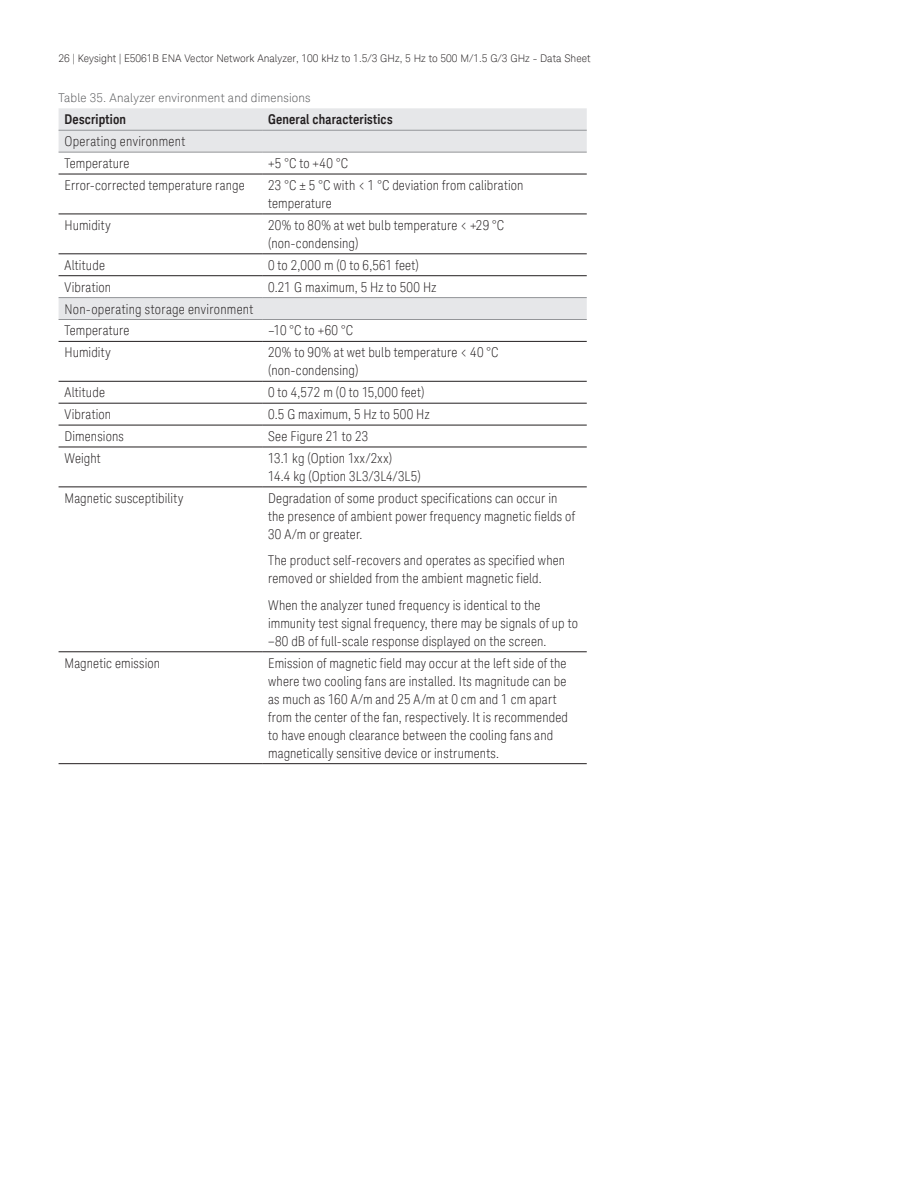
<style>
.page{position:relative;width:918px;height:1188px;background:#fff}
.page>*{position:absolute;margin:0;border:0;box-sizing:border-box;transform-origin:0 0}
.K_Table_Text{font:300 condensed 13.5px/18px "Keysight Sans";letter-spacing:.01em;color:#231f20}
.K_Table_Heading_3{font:300 condensed 13.5px "Keysight Sans";letter-spacing:.02em;color:#231f20}
.K_Table_Heading_1{font:700 13.5px "Keysight Sans Condensed";letter-spacing:.01em;color:#231f20}
.K_Diagrams_and_Figur{font:300 12px "Keysight Sans";letter-spacing:.01em;color:#57585a}
.t1{font:300 10.5px "Keysight Sans";color:#231f20}
</style>
<div class="page">
<svg style="left:59px;top:108px;width:528px;height:211px"></svg>
<hr style="left:59px;top:174px;width:203px;height:1px;background:#231f20">
<hr style="left:262px;top:174px;width:325px;height:1px;background:#231f20">
<hr style="left:59px;top:214px;width:203px;height:1px;background:#231f20">
<hr style="left:262px;top:214px;width:325px;height:1px;background:#231f20">
<hr style="left:59px;top:253px;width:203px;height:1px;background:#231f20">
<hr style="left:262px;top:253px;width:325px;height:1px;background:#231f20">
<hr style="left:59px;top:275px;width:203px;height:1px;background:#231f20">
<hr style="left:262px;top:275px;width:325px;height:1px;background:#231f20">
<hr style="left:59px;top:341px;width:203px;height:1px;background:#231f20">
<hr style="left:262px;top:341px;width:325px;height:1px;background:#231f20">
<hr style="left:59px;top:381px;width:203px;height:1px;background:#231f20">
<hr style="left:262px;top:381px;width:325px;height:1px;background:#231f20">
<hr style="left:59px;top:403px;width:203px;height:1px;background:#231f20">
<hr style="left:262px;top:403px;width:325px;height:1px;background:#231f20">
<hr style="left:59px;top:425px;width:203px;height:1px;background:#231f20">
<hr style="left:262px;top:425px;width:325px;height:1px;background:#231f20">
<hr style="left:59px;top:447px;width:203px;height:1px;background:#231f20">
<hr style="left:262px;top:447px;width:325px;height:1px;background:#231f20">
<hr style="left:59px;top:486px;width:203px;height:1px;background:#231f20">
<hr style="left:262px;top:486px;width:325px;height:1px;background:#231f20">
<hr style="left:59px;top:651px;width:203px;height:1px;background:#231f20">
<hr style="left:262px;top:651px;width:325px;height:1px;background:#231f20">
<hr style="left:59px;top:763px;width:203px;height:1px;background:#231f20">
<hr style="left:262px;top:763px;width:325px;height:1px;background:#231f20">
<hr style="left:59px;top:130px;width:203px;height:1px;background:#939598">
<hr style="left:262px;top:130px;width:325px;height:1px;background:#939598">
<hr style="left:59px;top:152px;width:203px;height:1px;background:#939598">
<hr style="left:262px;top:152px;width:325px;height:1px;background:#939598">
<hr style="left:59px;top:297px;width:203px;height:1px;background:#939598">
<hr style="left:262px;top:297px;width:325px;height:1px;background:#939598">
<hr style="left:59px;top:319px;width:203px;height:1px;background:#939598">
<hr style="left:262px;top:319px;width:325px;height:1px;background:#939598">
<p class="t1" style="left:59px;top:52px;width:534px">26 | Keysight | E5061B ENA Vector Network Analyzer, 100 kHz to 1.5/3 GHz, 5 Hz to 500 M/1.5 G/3 GHz - Data Sheet</p>
<p class="K_Diagrams_and_Figur" style="left:59px;top:91px;width:254px">Table 35. Analyzer environment and dimensions</p>
<p class="K_Table_Heading_1" style="left:65px;top:111px;width:63px">Description</p>
<p class="K_Table_Heading_1" style="left:268px;top:111px;width:126px">General characteristics</p>
<p class="K_Table_Heading_3" style="left:65px;top:133px;width:122px">Operating environment</p>
<p class="K_Table_Text" style="left:65px;top:154px;width:67px">Temperature</p>
<p class="K_Table_Text" style="left:268px;top:154px;width:81px">+5 °C to +40 °C</p>
<p class="K_Table_Text" style="left:65px;top:176px;width:182px">Error-corrected temperature range</p>
<p class="K_Table_Text" style="left:268px;top:176px;width:257px">23 °C ± 5 °C with &lt; 1 °C deviation from calibration temperature</p>
<p class="K_Table_Text" style="left:65px;top:216px;width:48px">Humidity</p>
<p class="K_Table_Text" style="left:268px;top:216px;width:238px">20% to 80% at wet bulb temperature &lt; +29 °C (non-condensing)</p>
<p class="K_Table_Text" style="left:65px;top:256px;width:42px">Altitude</p>
<p class="K_Table_Text" style="left:268px;top:256px;width:152px">0 to 2,000 m (0 to 6,561 feet)</p>
<p class="K_Table_Text" style="left:65px;top:278px;width:48px">Vibration</p>
<p class="K_Table_Text" style="left:268px;top:278px;width:170px">0.21 G maximum, 5 Hz to 500 Hz</p>
<p class="K_Table_Heading_3" style="left:65px;top:301px;width:190px">Non-operating storage environment</p>
<p class="K_Table_Text" style="left:65px;top:322px;width:67px">Temperature</p>
<p class="K_Table_Text" style="left:268px;top:322px;width:87px">–10 °C to +60 °C</p>
<p class="K_Table_Text" style="left:65px;top:343px;width:48px">Humidity</p>
<p class="K_Table_Text" style="left:268px;top:343px;width:232px">20% to 90% at wet bulb temperature &lt; 40 °C (non-condensing)</p>
<p class="K_Table_Text" style="left:65px;top:383px;width:42px">Altitude</p>
<p class="K_Table_Text" style="left:268px;top:383px;width:158px">0 to 4,572 m (0 to 15,000 feet)</p>
<p class="K_Table_Text" style="left:65px;top:405px;width:48px">Vibration</p>
<p class="K_Table_Text" style="left:268px;top:405px;width:163px">0.5 G maximum, 5 Hz to 500 Hz</p>
<p class="K_Table_Text" style="left:65px;top:427px;width:61px">Dimensions</p>
<p class="K_Table_Text" style="left:268px;top:427px;width:102px">See Figure 21 to 23</p>
<p class="K_Table_Text" style="left:65px;top:449px;width:38px">Weight</p>
<p class="K_Table_Text" style="left:268px;top:449px;width:126px">13.1 kg (Option 1xx/2xx)</p>
<p class="K_Table_Text" style="left:268px;top:467px;width:154px">14.4 kg (Option 3L3/3L4/3L5)</p>
<p class="K_Table_Text" style="left:65px;top:489px;width:120px">Magnetic susceptibility</p>
<p class="K_Table_Text" style="left:268px;top:489px;width:308px">Degradation of some product specifications can occur in the presence of ambient power frequency magnetic fields of<br>30 A/m or greater.</p>
<p class="K_Table_Text" style="left:268px;top:551px;width:299px">The product self-recovers and operates as specified when removed or shielded from the ambient magnetic field.</p>
<p class="K_Table_Text" style="left:268px;top:596px;width:311px">When the analyzer tuned frequency is identical to the immunity test signal frequency, there may be signals of up to −80 dB of full-scale response displayed on the screen.</p>
<p class="K_Table_Text" style="left:65px;top:654px;width:97px">Magnetic emission</p>
<p class="K_Table_Text" style="left:268px;top:654px;width:301px">Emission of magnetic field may occur at the left side of the where two cooling fans are installed. Its magnitude can be as much as 160 A/m and 25 A/m at 0 cm and 1 cm apart from the center of the fan, respectively. It is recommended to have enough clearance between the cooling fans and magnetically sensitive device or instruments.</p>
</div>
